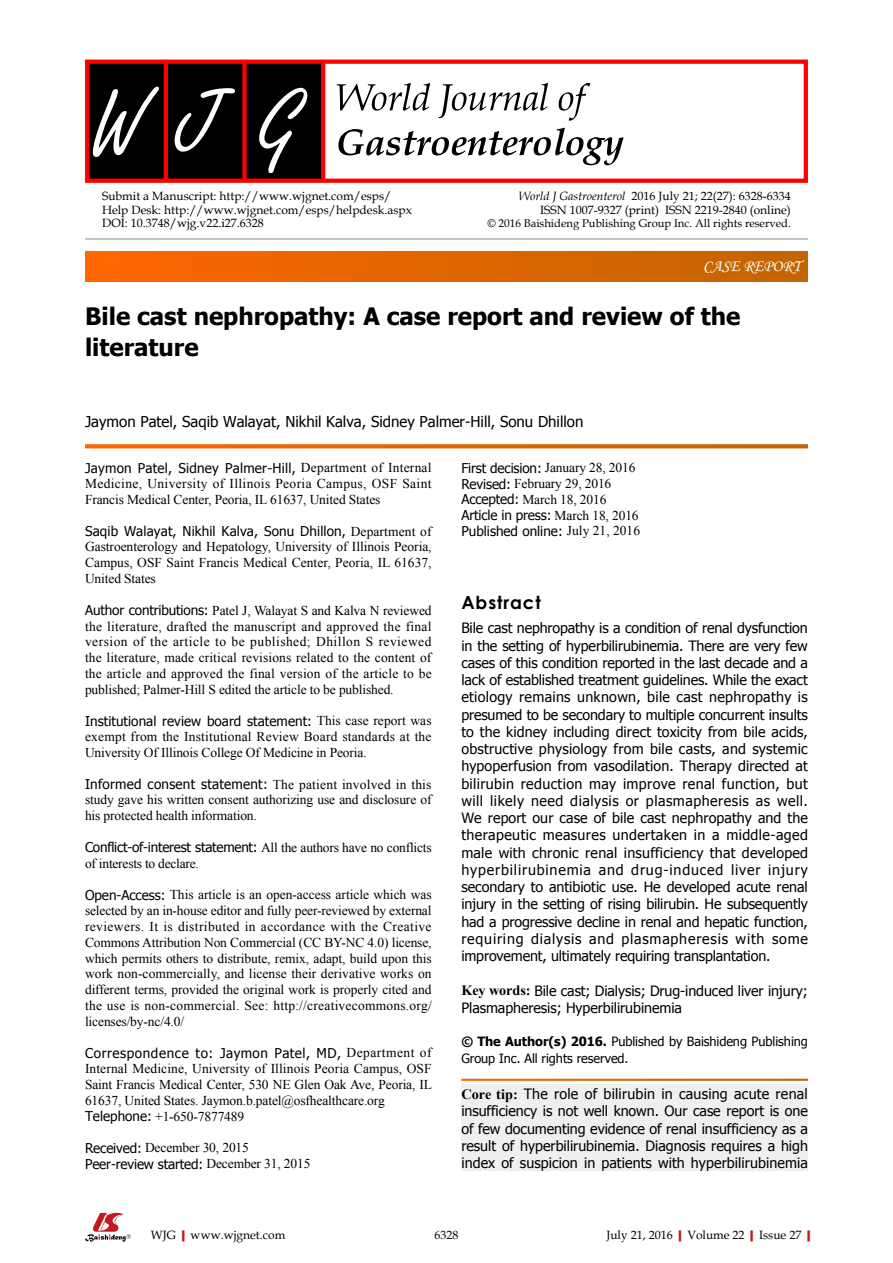
<style>
.page{position:relative;width:893px;height:1263px;background:#fff}
.page>*{position:absolute;margin:0;border:0;box-sizing:border-box;transform-origin:0 0}
.t1{font:700 24px/31.5px "Tahoma";color:#000}
.t2{font:700 18px "Century Gothic";letter-spacing:.05em;color:#000}
.t3{font:16.5px "Monotype Corsiva";color:#fff}
.t4{font:15px "Tahoma";color:#000}
.t5{font:14.25px/17.2px "Tahoma";letter-spacing:-.005em;color:#000;text-align:justify}
.t6{font:13.5px/15.8px "Times New Roman";letter-spacing:-.01em;color:#000;text-align:justify}
.t7{font:13.5px/15.8px "Tahoma";letter-spacing:.005em;color:#000}
.t8{font:13.5px/15.8px "Times New Roman";letter-spacing:.025em;color:#000}
.t9{font:13.5px/15.8px "Times New Roman";letter-spacing:.015em;color:#000}
.t10{font:13.5px "Tahoma";letter-spacing:-.015em;color:#000}
.t11{font:13.5px "Tahoma";letter-spacing:.045em;color:#000}
.t12{font:12.75px/17.2px "Tahoma";letter-spacing:-.005em;color:#000}
.t13{font:12px/13.5px "Book Antiqua";color:#000}
.t14{font:11.25px "Book Antiqua";color:#000}
.s1{font-style:italic}
.s2{font-family:"Times New Roman"}
.s3{font-family:"Tahoma"}
.s4{font-family:"Times New Roman";font-weight:700}
.s5{font-weight:700}
.s6{font-weight:700;color:#c01920}
</style>
<div class="page">
<div style="left:461px;top:1085px;width:347px;height:86px;background:#eeefef"></div>
<div style="left:85px;top:252px;width:723px;height:29px;background:linear-gradient(to right,#f60,#c16500)"></div>
<hr style="left:85px;top:239px;width:723px;height:1px;background:#898989">
<div style="left:87px;top:61px;width:236px;height:121px;background:#000"></div>
<hr style="left:164px;top:61px;width:4px;height:121px;background:#f00">
<div style="left:242px;top:61px;width:5px;height:121px;background:#f00"></div>
<hr style="left:321px;top:61px;width:4px;height:121px;background:#f00">
<div style="left:85px;top:60px;width:723px;height:123px;border:4px solid #f00"></div>
<svg style="left:259px;top:88px;width:48px;height:85px"></svg>
<svg style="left:175px;top:88px;width:60px;height:64px"></svg>
<svg style="left:93px;top:87px;width:66px;height:70px"></svg>
<svg style="left:337px;top:83px;width:253px;height:38px"></svg>
<svg style="left:338px;top:128px;width:286px;height:37px"></svg>
<svg style="left:85px;top:444px;width:723px;height:4px;background:#e16d0d"></svg>
<svg style="left:85px;top:1213px;width:46px;height:29px"></svg>
<p class="t13" style="left:102px;top:189px;width:311px">Submit a Manuscript: http://www.wjgnet.com/esps/<br>Help Desk: http://www.wjgnet.com/esps/helpdesk.aspx<br>DOI: 10.3748/wjg.v22.i27.6328</p>
<p class="t13" style="left:519px;top:189px;width:274px;text-align:right"><span class="s1">World J Gastroenterol</span> 2016 July 21; 22(27): 6328-6334<br>ISSN 1007-9327 (print) ISSN 2219-2840 (online)</p>
<p class="t14" style="left:487px;top:215px;width:305px">© 2016 Baishideng Publishing Group Inc. All rights reserved.</p>
<p class="t3" style="left:703px;top:256px;width:99px">CASE REPORT</p>
<h1 class="t1" style="left:85px;top:299px;width:657px">Bile cast nephropathy: A case report and review of the literature</h1>
<p class="t4" style="left:85px;top:412px;width:500px">Jaymon Patel, Saqib Walayat, Nikhil Kalva, Sidney Palmer-Hill, Sonu Dhillon</p>
<p class="t7" style="left:85px;top:459px;width:348px">Jaymon Patel, Sidney Palmer-Hill, <span class="s2">Department of Internal</span></p>
<p class="t8" style="left:85px;top:476px;width:348px">Medicine, University of Illinois Peoria Campus, OSF Saint<br>Francis Medical Center, Peoria, IL 61637, United States</p>
<p class="t7" style="left:85px;top:523px;width:348px">Saqib Walayat, Nikhil Kalva, Sonu Dhillon, <span class="s2">Department of</span></p>
<p class="t6" style="left:85px;top:539px;width:348px">Gastroenterology and Hepatology, University of Illinois Peoria, Campus, OSF Saint Francis Medical Center, Peoria, IL 61637, United States</p>
<p class="t6" style="left:85px;top:602px;width:348px"><span class="s3">Author contributions:</span> Patel J, Walayat S and Kalva N reviewed the literature, drafted the manuscript and approved the final version of the article to be published; Dhillon S reviewed the literature, made critical revisions related to the content of the article and approved the final version of the article to be published; Palmer-Hill S edited the article to be published.</p>
<p class="t7" style="left:85px;top:712px;width:348px">Institutional review board statement: <span class="s2">This case report was</span></p>
<p class="t9" style="left:85px;top:729px;width:348px">exempt from the Institutional Review Board standards at the<br>University Of Illinois College Of Medicine in Peoria.</p>
<p class="t7" style="left:85px;top:776px;width:348px">Informed consent statement: <span class="s2">The patient involved in this</span></p>
<p class="t6" style="left:85px;top:792px;width:348px">study gave his written consent authorizing use and disclosure of his protected health information.</p>
<p class="t10" style="left:85px;top:838px;width:348px">Conflict-of-interest statement: <span class="s2">All the authors have no conflicts</span></p>
<p class="t6" style="left:85px;top:855px;width:115px">of interests to declare.</p>
<p class="t6" style="left:85px;top:887px;width:348px"><span class="s3">Open-Access:</span> This article is an open-access article which was selected by an in-house editor and fully peer-reviewed by external reviewers. It is distributed in accordance with the Creative Commons Attribution Non Commercial (CC BY-NC 4.0) license, which permits others to distribute, remix, adapt, build upon this work non-commercially, and license their derivative works on different terms, provided the original work is properly cited and the use is non-commercial. See: http://creativecommons.org/ licenses/by-nc/4.0/</p>
<p class="t11" style="left:85px;top:1044px;width:348px">Correspondence to: Jaymon Patel, MD, <span class="s2">Department of</span></p>
<p class="t6" style="left:85px;top:1061px;width:349px;text-align:left">Internal Medicine, University of Illinois Peoria Campus, OSF Saint Francis Medical Center, 530 NE Glen Oak Ave, Peoria, IL 61637, United States. Jaymon.b.patel@osfhealthcare.org <span class="s3">Telephone:</span> +1-650-7877489</p>
<p class="t6" style="left:85px;top:1140px;width:165px"><span class="s3">Received:</span> December 30, 2015</p>
<p class="t7" style="left:85px;top:1155px;width:227px">Peer-review started: <span class="s2">December 31, 2015</span></p>
<p class="t7" style="left:461px;top:459px;width:176px">First decision: <span class="s2">January 28, 2016</span></p>
<p class="t6" style="left:461px;top:476px;width:152px"><span class="s3">Revised:</span> February 29, 2016<br><span class="s3">Accepted:</span> March 18, 2016</p>
<p class="t7" style="left:461px;top:507px;width:180px">Article in press: <span class="s2">March 18, 2016<br></span>Published online: <span class="s2">July 21, 2016</span></p>
<p class="t2" style="left:461px;top:589px;width:81px">Abstract</p>
<p class="t5" style="left:461px;top:619px;width:348px">Bile cast nephropathy is a condition of renal dysfunction in the setting of hyperbilirubinemia. There are very few cases of this condition reported in the last decade and a lack of established treatment guidelines. While the exact etiology remains unknown, bile cast nephropathy is presumed to be secondary to multiple concurrent insults to the kidney including direct toxicity from bile acids, obstructive physiology from bile casts, and systemic hypoperfusion from vasodilation. Therapy directed at bilirubin reduction may improve renal function, but will likely need dialysis or plasmapheresis as well.<br>We report our case of bile cast nephropathy and the therapeutic measures undertaken in a middle-aged male with chronic renal insufficiency that developed hyperbilirubinemia and drug-induced liver injury secondary to antibiotic use. He developed acute renal injury in the setting of rising bilirubin. He subsequently had a progressive decline in renal and hepatic function, requiring dialysis and plasmapheresis with some improvement, ultimately requiring transplantation.</p>
<p class="t5" style="left:461px;top:981px;width:348px"><span class="s4">Key words:</span> Bile cast; Dialysis; Drug-induced liver injury;<br>Plasmapheresis; Hyperbilirubinemia</p>
<p class="t12" style="left:461px;top:1032px;width:348px"><span class="s5">© The Author(s) 2016.</span> Published by Baishideng Publishing<br>Group Inc. All rights reserved.</p>
<p class="t5" style="left:461px;top:1085px;width:348px"><span class="s4">Core tip:</span> The role of bilirubin in causing acute renal insufficiency is not well known. Our case report is one of few documenting evidence of renal insufficiency as a result of hyperbilirubinemia. Diagnosis requires a high index of suspicion in patients with hyperbilirubinemia</p>
<p class="t13" style="left:151px;top:1227px;width:136px">WJG<span class="s6">|</span>www.wjgnet.com</p>
<p class="t13" style="left:434px;top:1227px;width:25px">6328</p>
<p class="t13" style="left:606px;top:1227px;width:211px">July 21, 2016<span class="s6">|</span>Volume 22<span class="s6">|</span>Issue 27<span class="s6">|</span></p>
</div>
